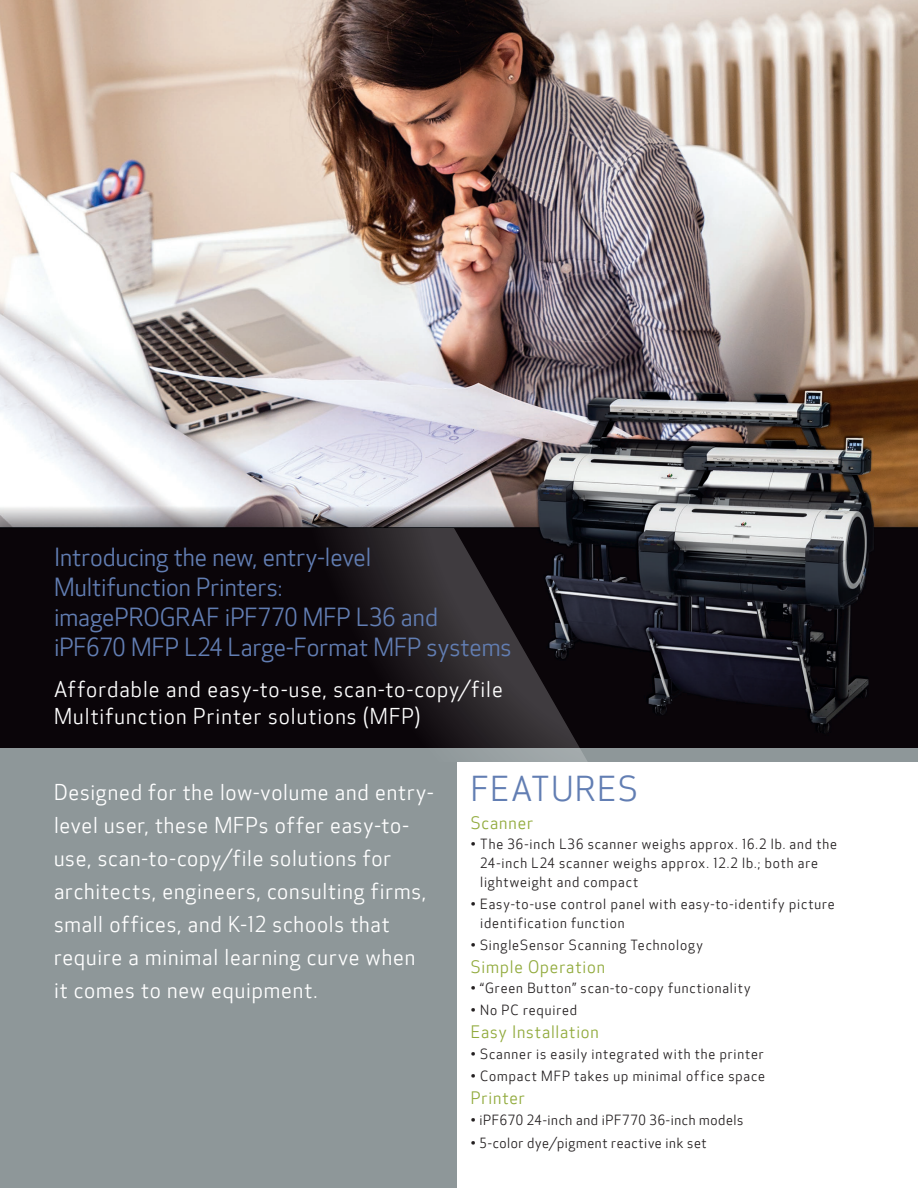
<style>
.page{position:relative;width:918px;height:1188px;background:#fff}
.page>*{position:absolute;margin:0;border:0;box-sizing:border-box;transform-origin:0 0}
.t1{font:33px "Optic Sans 201";letter-spacing:.05em;color:#627eb3}
.t2{font:24px/30px "Optic Sans 201";color:#627eb3}
.t3{font:21px/33px "Optic Sans 201";letter-spacing:.045em;color:#fff}
.t4{font:16.5px "Optic Sans 201";letter-spacing:.055em;color:#91aa3c}
.t5{font:13.5px/18.8px "Optic Sans 201";letter-spacing:.065em;color:#231f20}
.t6{font:13.5px "Optic Sans 201";letter-spacing:.045em;color:#231f20}
</style>
<div class="page">
<img style="left:0;top:0;width:918px;height:748px">
<div style="left:0;top:748px;width:918px;height:440px;background:#8e9799"></div>
<svg style="left:4px;top:529px;width:598px;height:233px;background:#1b171b"></svg>
<div style="left:458px;top:762px;width:460px;height:426px;background:#fff"></div>
<h2 class="t2" style="left:54px;top:544px;width:459px">Introducing the new, entry-level Multifunction Printers:<br>imagePROGRAF iPF770 MFP L36 and iPF670 MFP L24 Large-Format MFP systems</h2>
<h3 class="t3" style="left:54px;top:676px;width:450px;line-height:27px">Affordable and easy-to-use, scan-to-copy/file<br>Multifunction Printer solutions (MFP)</h3>
<p class="t3" style="left:54px;top:776px;width:381px">Designed for the low-volume and entry&shy;level user, these MFPs offer easy-to&shy;use, scan-to-copy/file solutions for architects, engineers, consulting firms, small offices, and K-12 schools that require a minimal learning curve when it comes to new equipment.</p>
<h1 class="t1" style="left:471px;top:770px;width:168px">FEATURES</h1>
<p class="t4" style="left:471px;top:814px;width:64px">Scanner</p>
<p class="t5" style="left:480px;top:836px;width:358px;text-indent:-9px">• The 36-inch L36 scanner weighs approx. 16.2 lb. and the<br>24-inch L24 scanner weighs approx. 12.2 lb.; both are lightweight and compact</p>
<p class="t5" style="left:480px;top:895px;width:356px;text-indent:-9px">• Easy-to-use control panel with easy-to-identify picture identification function</p>
<p class="t5" style="left:471px;top:936px;width:233px">• SingleSensor Scanning Technology</p>
<p class="t4" style="left:471px;top:958px;width:136px">Simple Operation</p>
<p class="t5" style="left:471px;top:979px;width:281px">• “Green Button” scan-to-copy functionality</p>
<p class="t5" style="left:471px;top:1002px;width:108px">• No PC required</p>
<p class="t4" style="left:471px;top:1023px;width:130px">Easy Installation</p>
<p class="t5" style="left:471px;top:1045px;width:294px">• Scanner is easily integrated with the printer</p>
<p class="t5" style="left:471px;top:1067px;width:296px">• Compact MFP takes up minimal office space</p>
<p class="t4" style="left:471px;top:1089px;width:56px">Printer</p>
<p class="t6" style="left:471px;top:1112px;width:274px">• iPF670 24-inch and iPF770 36-inch models</p>
<p class="t6" style="left:471px;top:1135px;width:237px">• 5-color dye/pigment reactive ink set</p>
</div>
